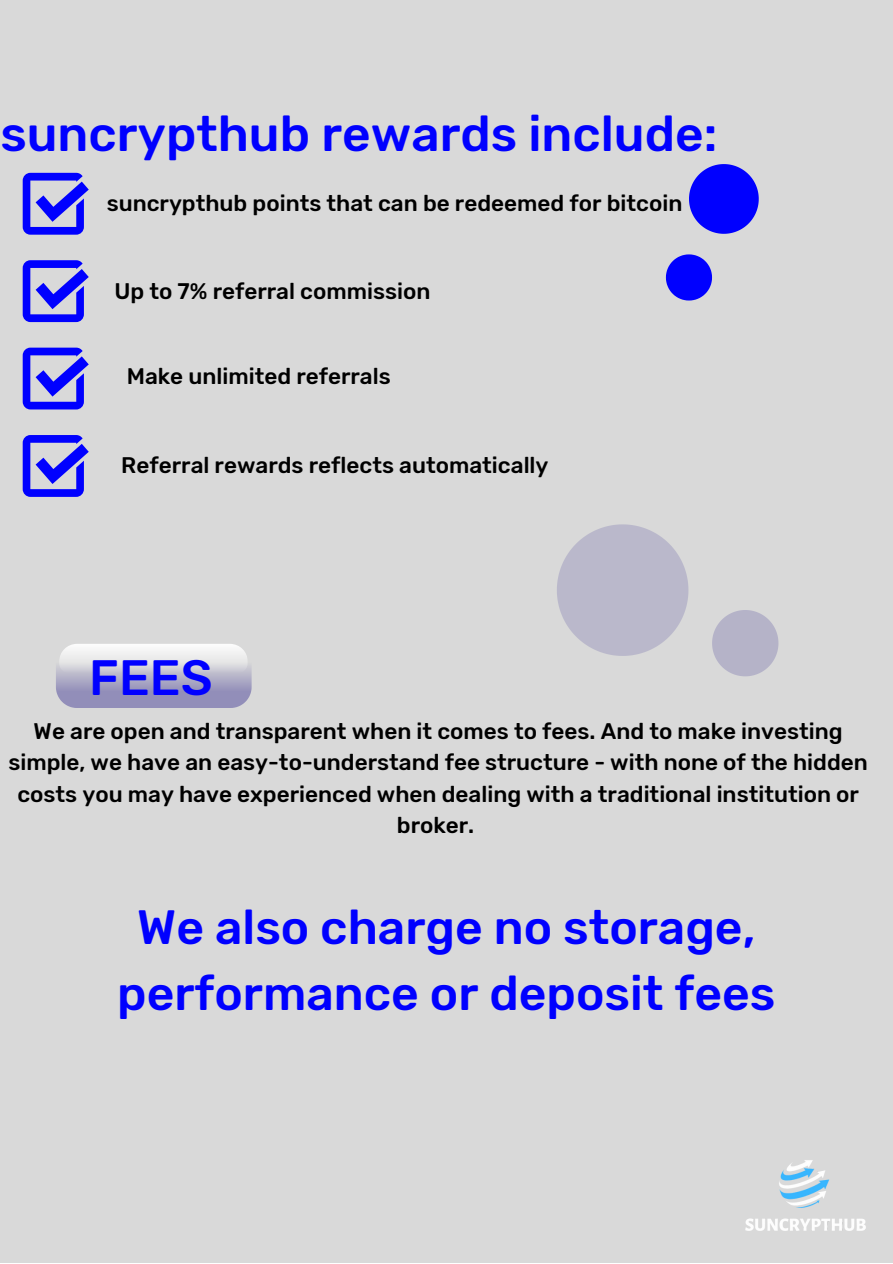
<style>
.page{position:relative;width:893px;height:1264px;background:#fff}
.page>*{position:absolute;margin:0;border:0;box-sizing:border-box;transform-origin:0 0}
.t1{font:500 49.5px "Rubik";color:#00f}
.t2{font:500 48px/66.3px "Rubik";color:#00f;text-align:center}
.t3{font:500 22.5px/31.5px "Rubik";color:#000;text-align:center}
</style>
<div class="page">
<div style="left:0;top:0;width:892px;height:1262px;background:#d9d9d9"></div>
<svg style="left:23px;top:173px;width:66px;height:62px"></svg>
<svg style="left:23px;top:435px;width:66px;height:62px"></svg>
<svg style="left:23px;top:347px;width:66px;height:62px"></svg>
<svg style="left:23px;top:260px;width:66px;height:62px"></svg>
<svg style="left:56px;top:644px;width:195px;height:64px"></svg>
<svg style="left:689px;top:164px;width:69px;height:70px"></svg>
<svg style="left:666px;top:254px;width:46px;height:46px"></svg>
<svg style="left:557px;top:524px;width:131px;height:132px"></svg>
<svg style="left:712px;top:610px;width:66px;height:66px"></svg>
<img style="left:745px;top:1160px;width:121px;height:71px">
<p class="t1" style="left:0;top:105px;width:718px">suncrypthub rewards include:</p>
<p class="t3" style="left:107px;top:188px;width:577px">suncrypthub points that can be redeemed for bitcoin</p>
<p class="t3" style="left:114px;top:275px;width:317px">Up to 7% referral commission</p>
<p class="t3" style="left:127px;top:361px;width:265px">Make unlimited referrals</p>
<p class="t3" style="left:121px;top:450px;width:428px">Referral rewards reflects automatically</p>
<p class="t1" style="left:89px;top:649px;width:125px">FEES</p>
<p class="t3" style="left:8px;top:715px;width:860px">We are open and transparent when it comes to fees. And to make investing simple, we have an easy-to-understand fee structure - with none of the hidden costs you may have experienced when dealing with a traditional institution or broker.</p>
<p class="t2" style="left:117px;top:894px;width:659px">We also charge no storage, performance or deposit fees</p>
</div>
